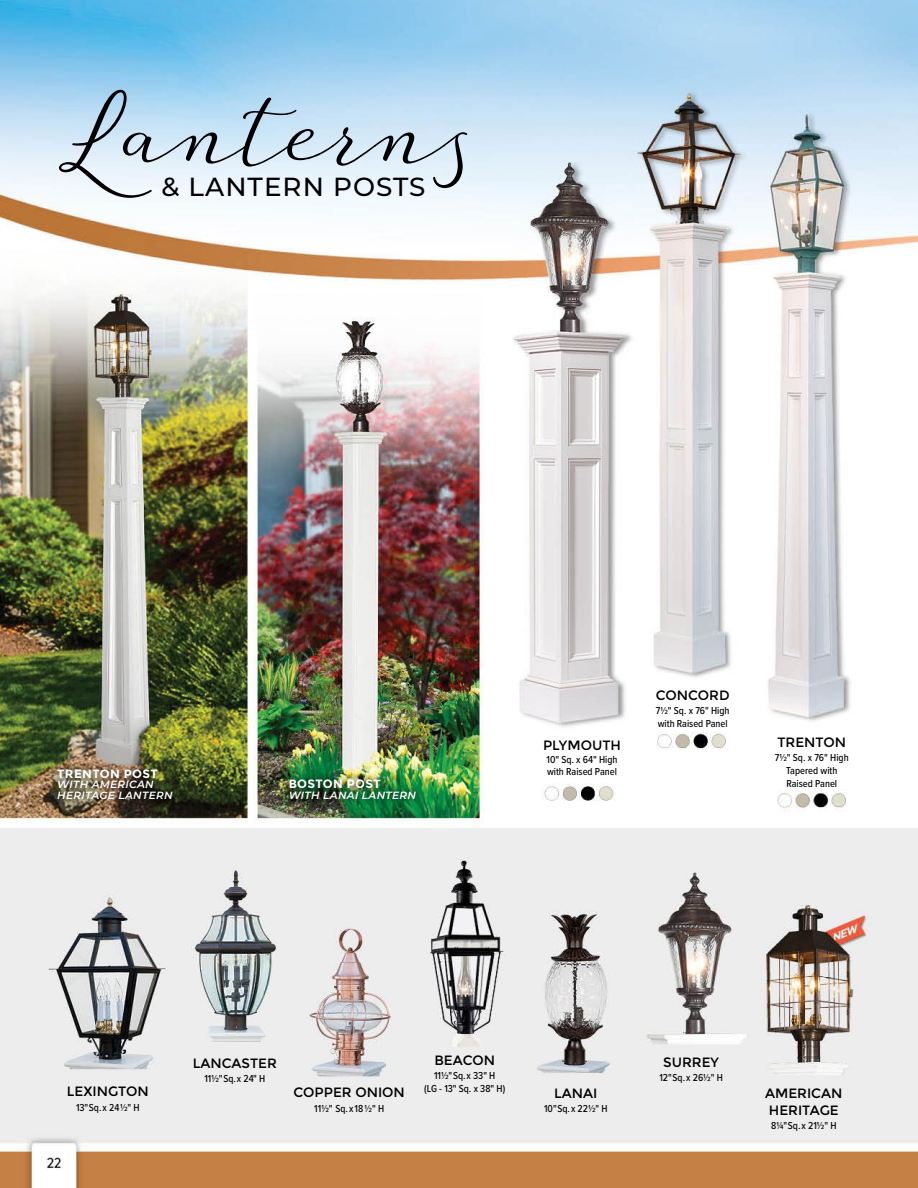
<style>
.page{position:relative;width:918px;height:1188px;background:#fff}
.page>*{position:absolute;margin:0;border:0;box-sizing:border-box;transform-origin:0 0}
.t1{font:77.4px "Guess Pro";color:#000}
.t2{font:500 26.1px "Montserrat";letter-spacing:.04em;color:#000}
.t3{font:13.5px/16.6px "Montserrat";color:#000}
.t4{font:700 12px "Montserrat";letter-spacing:.03em;color:#fff}
.t5{font:500 10.5px/12.6px "Proxima Nova Cond";color:#000;text-align:center}
.t6{font:italic 600 10.5px/10.5px "Montserrat";letter-spacing:.03em;color:#fff}
</style>
<div class="page">
<img style="left:0;top:0;width:918px;height:1188px">
<div style="left:50px;top:762px;width:130px;height:45px;background:#000;opacity:.86"></div>
<div style="left:281px;top:772px;width:142px;height:35px;background:#000;opacity:.86"></div>
<h1 class="t1" style="left:54px;top:82px;width:433px">La nterns</h1>
<h2 class="t2" style="left:161px;top:169px;width:266px">&amp; LANTERN POSTS</h2>
<p class="t4" style="left:57px;top:766px;width:102px">TRENTON POST</p>
<p class="t6" style="left:57px;top:779px;width:117px">WITH AMERICAN<br>HERITAGE LANTERN</p>
<p class="t4" style="left:289px;top:777px;width:94px">BOSTON POST</p>
<p class="t6" style="left:289px;top:789px;width:129px">WITH LANAI LANTERN</p>
<p class="t3" style="left:543px;top:737px;width:80px">PLYMOUTH</p>
<p class="t5" style="left:546px;top:752px;width:73px;text-align:left">10" Sq. x 64" High with Raised Panel</p>
<p class="t3" style="left:656px;top:687px;width:75px">CONCORD</p>
<p class="t5" style="left:656px;top:704px;width:75px;text-align:left">7½" Sq. x 76" High with Raised Panel</p>
<p class="t3" style="left:777px;top:734px;width:70px">TRENTON</p>
<p class="t5" style="left:775px;top:751px;width:75px">7½" Sq. x 76" High<br>Tapered with<br>Raised Panel</p>
<p class="t3" style="left:67px;top:1083px;width:83px">LEXINGTON</p>
<p class="t5" style="left:76px;top:1100px;width:65px">13" Sq. x 24½" H</p>
<p class="t3" style="left:193px;top:1055px;width:86px">LANCASTER</p>
<p class="t5" style="left:204px;top:1072px;width:62px">11½" Sq. x 24" H</p>
<p class="t3" style="left:294px;top:1085px;width:113px">COPPER ONION</p>
<p class="t5" style="left:314px;top:1102px;width:71px">11½" Sq. x 18 ½" H</p>
<p class="t3" style="left:434px;top:1052px;width:62px">BEACON</p>
<p class="t5" style="left:424px;top:1069px;width:82px">11½" Sq. x 33" H<br>(LG - 13" Sq. x 38" H)</p>
<p class="t3" style="left:554px;top:1085px;width:45px">LANAI</p>
<p class="t5" style="left:544px;top:1102px;width:65px">10" Sq. x 22½" H</p>
<p class="t3" style="left:663px;top:1054px;width:57px">SURREY</p>
<p class="t5" style="left:659px;top:1071px;width:65px">12" Sq. x 26½" H</p>
<p class="t3" style="left:765px;top:1085px;width:79px">AMERICAN<br>HERITAGE</p>
<p class="t5" style="left:771px;top:1119px;width:67px">8¼" Sq. x 21½" H</p>
</div>
